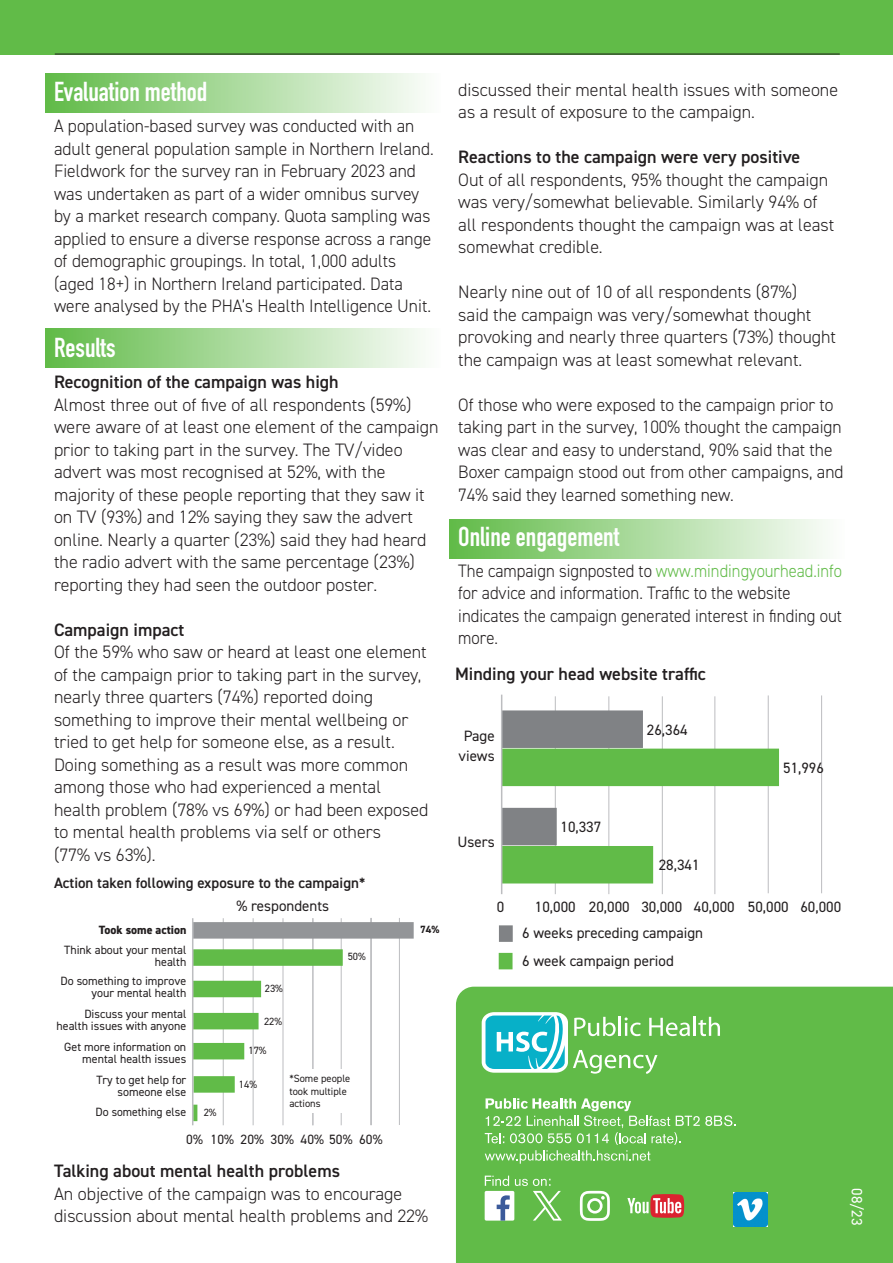
<style>
.page{position:relative;width:893px;height:1263px;background:#fff}
.page>*{position:absolute;margin:0;border:0;box-sizing:border-box;transform-origin:0 0}
.t1{font:700 27px "DIN Condensed";color:#fff}
.t2{font:300 18px/22.5px "DIN2014";color:#231f20}
.t3{font:600 18px "DIN2014";color:#231f20}
.t4{font:300 18px/22.5px "DIN2014";color:#231f20;scale:.93 1}
.t5{font:15px/28px "DIN2014";color:#231f20}
.t6{font:600 15px "DIN2014";color:#231f20}
.t7{font:15px "DIN2014";color:#fff}
.t8{font:13.5px "DIN2014";color:#231f20}
.t9{font:12px/12px "DIN2014";color:#231f20;text-align:right}
.t10{font:800 12px "DIN2014";color:#231f20}
.t11{font:10.5px/12.6px "DIN2014";color:#231f20}
.t12{font:700 10.5px "DIN2014";color:#231f20}
.s1{color:#61bb48}
</style>
<div class="page">
<div style="left:449px;top:519px;width:396px;height:40px;background:linear-gradient(to right,#60ba47,#fdfefd)"></div>
<div style="left:46px;top:328px;width:395px;height:40px;background:linear-gradient(to right,#60bb47,#fdfefd)"></div>
<div style="left:46px;top:73px;width:395px;height:40px;background:linear-gradient(to right,#60bb47,#fdfefd)"></div>
<div style="left:456px;top:987px;width:437px;height:276px;background:#61bb48"></div>
<div style="left:478px;top:996px;width:282px;height:241px;background:#61bb48"></div>
<hr style="left:693px;top:1017px;width:3px;height:19px;background:#fff">
<svg style="left:698px;top:1017px;width:22px;height:19px"></svg>
<svg style="left:482px;top:1012px;width:208px;height:62px"></svg>
<svg style="left:485px;top:1098px;width:250px;height:66px;background:#78c563"></svg>
<svg style="left:627px;top:1194px;width:57px;height:24px"></svg>
<svg style="left:580px;top:1191px;width:30px;height:30px"></svg>
<svg style="left:485px;top:1175px;width:77px;height:45px"></svg>
<div style="left:0;top:0;width:893px;height:54px;background:#61bb48"></div>
<img style="left:733px;top:1192px;width:35px;height:34px">
<hr style="left:55px;top:54px;width:785px;height:1px;background:#231f20">
<hr style="left:555px;top:696px;width:1px;height:198px;background:#bcbdc0">
<hr style="left:608px;top:696px;width:1px;height:198px;background:#bcbdc0">
<hr style="left:662px;top:696px;width:1px;height:198px;background:#bcbdc0">
<hr style="left:714px;top:696px;width:1px;height:198px;background:#bcbdc0">
<hr style="left:768px;top:695px;width:1px;height:198px;background:#bcbdc0">
<hr style="left:821px;top:695px;width:1px;height:198px;background:#bcbdc0">
<div style="left:502px;top:749px;width:277px;height:37px;background:#61bb48"></div>
<div style="left:502px;top:710px;width:141px;height:38px;background:#808285"></div>
<div style="left:502px;top:846px;width:151px;height:37px;background:#61bb48"></div>
<div style="left:502px;top:808px;width:55px;height:37px;background:#808285"></div>
<hr style="left:501px;top:695px;width:1px;height:199px;background:#bcbdc0">
<div style="left:499px;top:925px;width:14px;height:17px;background:#808285"></div>
<div style="left:499px;top:953px;width:13px;height:16px;background:#61bb48"></div>
<hr style="left:399px;top:918px;width:1px;height:207px;background:#bcbdc0">
<hr style="left:371px;top:918px;width:1px;height:207px;background:#bcbdc0">
<hr style="left:341px;top:918px;width:1px;height:207px;background:#bcbdc0">
<hr style="left:312px;top:918px;width:1px;height:207px;background:#bcbdc0">
<hr style="left:283px;top:918px;width:1px;height:207px;background:#bcbdc0">
<hr style="left:253px;top:918px;width:1px;height:207px;background:#bcbdc0">
<hr style="left:223px;top:918px;width:1px;height:207px;background:#bcbdc0">
<div style="left:193px;top:949px;width:150px;height:17px;background:#61bb48"></div>
<div style="left:193px;top:981px;width:68px;height:16px;background:#61bb48"></div>
<div style="left:193px;top:1013px;width:66px;height:16px;background:#61bb48"></div>
<div style="left:193px;top:1043px;width:51px;height:16px;background:#61bb48"></div>
<div style="left:193px;top:1076px;width:42px;height:17px;background:#61bb48"></div>
<svg style="left:193px;top:1105px;width:4px;height:16px"></svg>
<div style="left:285px;top:1070px;width:70px;height:43px;background:#fff"></div>
<div style="left:193px;top:922px;width:221px;height:16px;background:#939598"></div>
<hr style="left:192px;top:918px;width:1px;height:207px;background:#bcbdc0">
<h1 class="t1" style="left:54px;top:73px;width:155px">Evaluation method</h1>
<p class="t2" style="left:54px;top:115px;width:381px">A population-based survey was conducted with an adult general population sample in Northern Ireland.<br>Fieldwork for the survey ran in February 2023 and was undertaken as part of a wider omnibus survey by a market research company. Quota sampling was applied to ensure a diverse response across a range of demographic groupings. In total, 1,000 adults (aged 18+) in Northern Ireland participated. Data were analysed by the PHA’s Health Intelligence Unit.</p>
<h1 class="t1" style="left:54px;top:329px;width:63px">Results</h1>
<p class="t3" style="left:54px;top:370px;width:286px">Recognition of the campaign was high</p>
<p class="t2" style="left:54px;top:393px;width:386px">Almost three out of five of all respondents (59%) were aware of at least one element of the campaign prior to taking part in the survey. The TV/video advert was most recognised at 52%, with the majority of these people reporting that they saw it on TV (93%) and 12% saying they saw the advert online. Nearly a quarter (23%) said they had heard the radio advert with the same percentage (23%) reporting they had seen the outdoor poster.</p>
<p class="t3" style="left:54px;top:617px;width:132px">Campaign impact</p>
<p class="t2" style="left:54px;top:641px;width:376px">Of the 59% who saw or heard at least one element of the campaign prior to taking part in the survey, nearly three quarters (74%) reported doing something to improve their mental wellbeing or tried to get help for someone else, as a result.<br>Doing something as a result was more common among those who had experienced a mental health problem (78% vs 69%) or had been exposed to mental health problems via self or others<br>(77% vs 63%).</p>
<p class="t6" style="left:54px;top:873px;width:313px">Action taken following exposure to the campaign*</p>
<p class="t5" style="left:236px;top:891px;width:94px">% respondents</p>
<p class="t10" style="left:99px;top:922px;width:89px">Took some action</p>
<p class="t12" style="left:420px;top:922px;width:21px">74%</p>
<p class="t9" style="left:64px;top:943px;width:124px">Think about your mental health</p>
<p class="t11" style="left:348px;top:950px;width:20px">50%</p>
<p class="t9" style="left:60px;top:974px;width:127px">Do something to improve your mental health</p>
<p class="t11" style="left:265px;top:982px;width:20px">23%</p>
<p class="t11" style="left:264px;top:1015px;width:20px">22%</p>
<p class="t11" style="left:248px;top:1044px;width:20px">17%</p>
<p class="t11" style="left:239px;top:1078px;width:20px">14%</p>
<p class="t9" style="left:57px;top:1007px;width:131px">Discuss your mental health issues with anyone</p>
<p class="t9" style="left:64px;top:1040px;width:124px">Get more information on mental health issues</p>
<p class="t9" style="left:97px;top:1074px;width:91px">Try to get help for someone else</p>
<p class="t9" style="left:95px;top:1105px;width:92px">Do something else</p>
<p class="t11" style="left:289px;top:1072px;width:63px">*Some people took multiple actions</p>
<p class="t8" style="left:186px;top:1130px;width:198px">0% 10% 20% 30% 40% 50% 60%</p>
<p class="t11" style="left:204px;top:1105px;width:14px">2%</p>
<p class="t3" style="left:54px;top:1159px;width:288px">Talking about mental health problems</p>
<p class="t2" style="left:54px;top:1182px;width:376px">An objective of the campaign was to encourage discussion about mental health problems and 22%</p>
<p class="t2" style="left:458px;top:78px;width:381px">discussed their mental health issues with someone as a result of exposure to the campaign.</p>
<p class="t3" style="left:458px;top:145px;width:344px">Reactions to the campaign were very positive</p>
<p class="t2" style="left:458px;top:168px;width:378px">Out of all respondents, 95% thought the campaign was very/somewhat believable. Similarly 94% of all respondents thought the campaign was at least somewhat credible.</p>
<p class="t2" style="left:458px;top:281px;width:379px">Nearly nine out of 10 of all respondents (87%)<br>said the campaign was very/somewhat thought provoking and nearly three quarters (73%) thought the campaign was at least somewhat relevant.</p>
<p class="t2" style="left:458px;top:393px;width:387px">Of those who were exposed to the campaign prior to taking part in the survey, 100% thought the campaign was clear and easy to understand, 90% said that the Boxer campaign stood out from other campaigns, and 74% said they learned something new.</p>
<h1 class="t1" style="left:458px;top:518px;width:163px">Online engagement</h1>
<p class="t4" style="left:458px;top:559px;width:414px">The campaign signposted to <span class="s1">www.mindingyourhead.info </span>for advice and information. Traffic to the website indicates the campaign generated interest in finding out more.</p>
<p class="t3" style="left:455px;top:662px;width:252px">Minding your head website traffic</p>
<p class="t5" style="left:459px;top:725px;width:38px;line-height:20.2px;text-align:center">Page views</p>
<p class="t5" style="left:458px;top:827px;width:39px">Users</p>
<p class="t5" style="left:561px;top:813px;width:42px">10,337</p>
<p class="t5" style="left:647px;top:715px;width:42px">26,364</p>
<p class="t5" style="left:659px;top:851px;width:42px">28,341</p>
<p class="t5" style="left:783px;top:754px;width:42px">51,996</p>
<p class="t5" style="left:497px;top:893px;width:9px">0</p>
<p class="t5" style="left:535px;top:893px;width:308px">10,000 20,000 30,000 40,000 50,000 60,000</p>
<p class="t5" style="left:522px;top:919px;width:182px">6 weeks preceding campaign<br>6 week campaign period</p>
<p class="t7" style="left:866px;top:1188px;width:39px;rotate:90deg">08/23</p>
</div>
